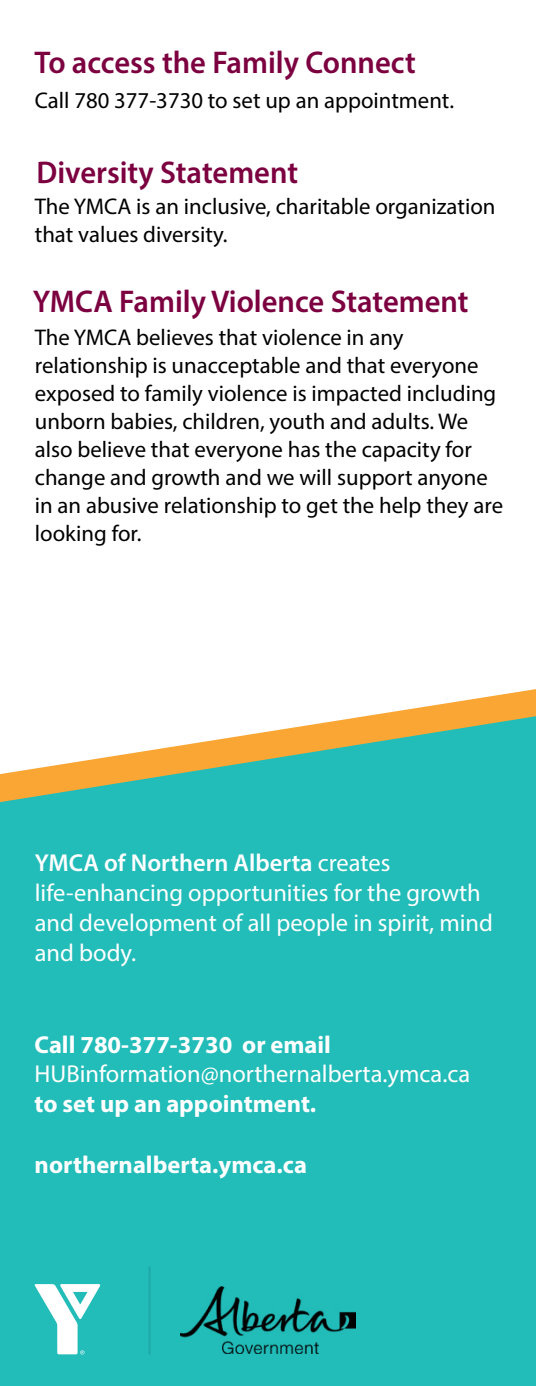
<style>
.page{position:relative;width:536px;height:1386px;background:#fff}
.page>*{position:absolute;margin:0;border:0;box-sizing:border-box;transform-origin:0 0}
.t1{font:600 31.5px "Myriad Pro";color:#7c0040}
.t2{font:24.5px/29.8px "Myriad Pro";color:#fff}
.t3{font:700 24.5px "Myriad Pro";color:#fff}
.t4{font:22.75px/28px "Myriad Pro";color:#000}
.s1{font-weight:600}
</style>
<div class="page">
<svg style="left:367px;top:689px;width:169px;height:27px"></svg>
<div style="left:0;top:716px;width:536px;height:670px;background:#22bcb9"></div>
<svg style="left:35px;top:1284px;width:65px;height:70px"></svg>
<hr style="left:148px;top:1266px;width:2px;height:88px;background:#000">
<img style="left:180px;top:1286px;width:175px;height:68px">
<h1 class="t1" style="left:35px;top:42px;width:382px">To access the Family Connect</h1>
<p class="t4" style="left:35px;top:86px;width:420px">Call 780 377-3730 to set up an appointment.</p>
<h1 class="t1" style="left:36px;top:152px;width:263px">Diversity Statement</h1>
<p class="t4" style="left:35px;top:193px;width:462px;line-height:27.3px">The YMCA is an inclusive, charitable organization that values diversity.</p>
<h1 class="t1" style="left:33px;top:281px;width:437px">YMCA Family Violence Statement</h1>
<p class="t4" style="left:35px;top:323px;width:469px">The YMCA believes that violence in any relationship is unacceptable and that everyone exposed to family violence is impacted including unborn babies, children, youth and adults. We also believe that everyone has the capacity for change and growth and we will support anyone in an abusive relationship to get the help they are looking for.</p>
<p class="t2" style="left:35px;top:848px;width:459px"><span class="s1">YMCA of Northern Alberta</span> creates life-enhancing opportunities for the growth and development of all people in spirit, mind and body.</p>
<p class="t3" style="left:35px;top:1029px;width:298px">Call 780-377-3730 or email</p>
<p class="t2" style="left:35px;top:1059px;width:437px">HUBinformation@northernalberta.ymca.ca</p>
<p class="t3" style="left:35px;top:1087px;width:283px">to set up an appointment.</p>
<p class="t3" style="left:35px;top:1148px;width:274px">northernalberta.ymca.ca</p>
</div>
